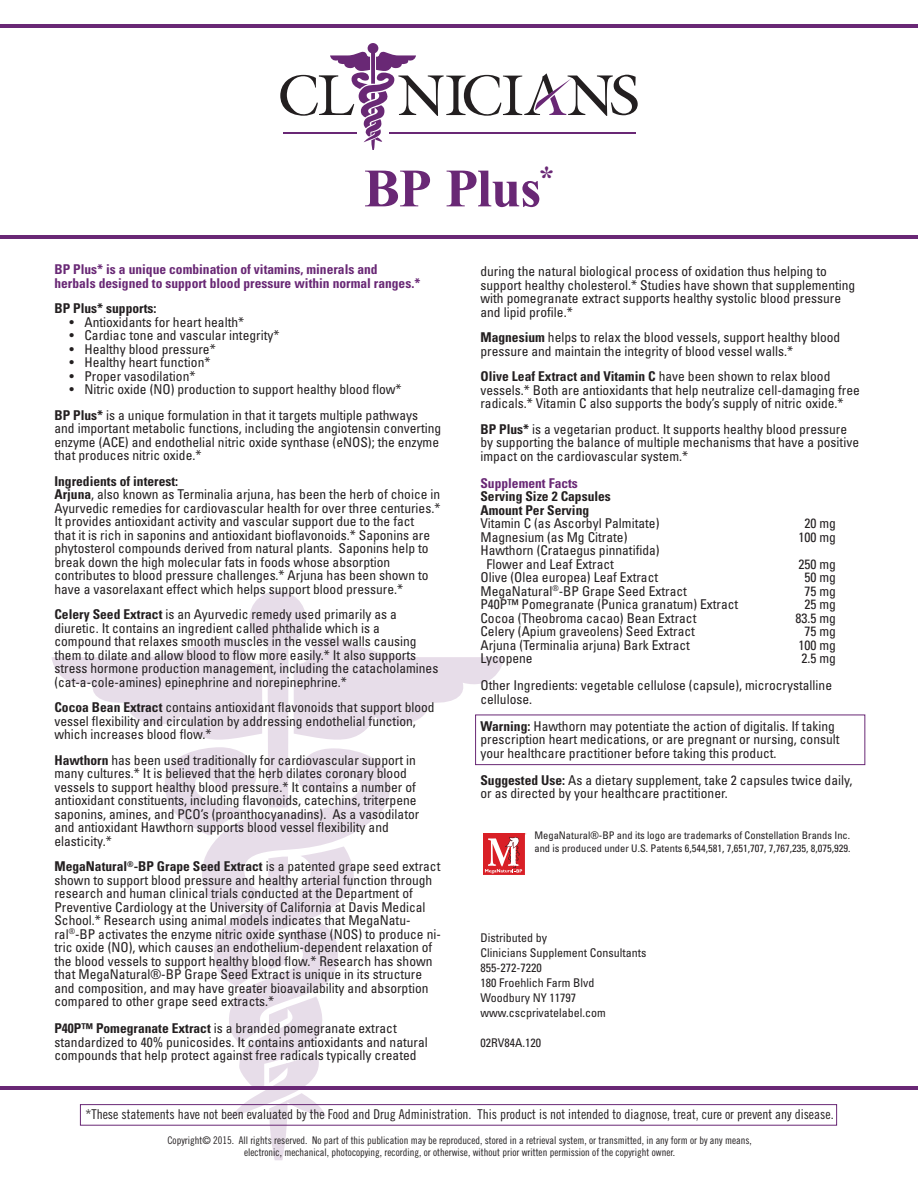
<style>
.page{position:relative;width:918px;height:1188px;background:#fff}
.page>*{position:absolute;margin:0;border:0;box-sizing:border-box;transform-origin:0 0}
.t1{font:700 54px "Times New Roman";letter-spacing:-.02em;color:#692875}
.t2{font:condensed 13.5px/13.5px "Univers";color:#231f20}
.t3{font:13.5px "Trade Gothic Cond Eighteen";color:#231f20}
.t4{font:700 condensed 13.5px/13.5px "Univers";color:#692875}
.t5{font:700 condensed 13.5px "Univers";color:#231f20}
.t6{font:condensed 12px "Univers";color:#231f20}
.t7{font:10.5px/12.6px "Trade Gothic Cond Eighteen";color:#231f20;text-align:center}
.t8{font:condensed 10.5px/13.5px "Univers";color:#231f20}
.t9{font:2.25px "Gill Sans";color:#d2362b}
.s1{font-weight:700}
</style>
<div class="page">
<div style="left:249px;top:591px;width:57px;height:56px;background:#e7dde9;border-radius:50%"></div>
<div style="left:475px;top:715px;width:390px;height:50px;border:1px solid #692875"></div>
<div style="left:80px;top:1104px;width:757px;height:22px;border:1px solid #692875"></div>
<div style="left:368px;top:43px;width:10px;height:11px;background:#692875;border-radius:50%"></div>
<svg style="left:280px;top:51px;width:358px;height:99px"></svg>
<hr style="left:0;top:24px;width:918px;height:4px;background:#692875">
<hr style="left:0;top:236px;width:918px;height:3px;background:#692875">
<hr style="left:0;top:1086px;width:918px;height:4px;background:#692875">
<svg style="left:51px;top:633px;width:473px;height:527px"></svg>
<p class="t1" style="left:364px;top:151px;width:192px">BP Plus<sup>*</sup></p>
<p class="t4" style="left:54px;top:262px;width:367px">BP Plus* is a unique combination of vitamins, minerals and herbals designed to support blood pressure within normal ranges.*</p>
<p class="t5" style="left:54px;top:300px;width:103px">BP Plus* supports:</p>
<p class="t2" style="left:69px;top:315px;width:176px">• Antioxidants for heart health*</p>
<p class="t2" style="left:69px;top:328px;width:211px">• Cardiac tone and vascular integrity*</p>
<p class="t2" style="left:69px;top:342px;width:148px">• Healthy blood pressure*</p>
<p class="t2" style="left:69px;top:355px;width:142px">• Healthy heart function*</p>
<p class="t2" style="left:69px;top:369px;width:127px">• Proper vasodilation*</p>
<p class="t2" style="left:69px;top:382px;width:334px">• Nitric oxide (NO) production to support healthy blood flow*</p>
<p class="t2" style="left:54px;top:408px;width:388px"><span class="s1">BP Plus*</span> is a unique formulation in that it targets multiple pathways and important metabolic functions, including the angiotensin converting enzyme (ACE) and endothelial nitric oxide synthase (eNOS); the enzyme that produces nitric oxide.*</p>
<p class="t5" style="left:54px;top:473px;width:125px">Ingredients of interest:</p>
<p class="t2" style="left:54px;top:487px;width:387px"><span class="s1">Arjuna</span>, also known as Terminalia arjuna, has been the herb of choice in Ayurvedic remedies for cardiovascular health for over three centuries.* It provides antioxidant activity and vascular support due to the fact<br>that it is rich in saponins and antioxidant bioflavonoids.* Saponins are phytosterol compounds derived from natural plants. Saponins help to break down the high molecular fats in foods whose absorption contributes to blood pressure challenges.* Arjuna has been shown to have a vasorelaxant effect which helps support blood pressure.*</p>
<p class="t2" style="left:54px;top:607px;width:385px"><span class="s1">Celery Seed Extract</span> is an Ayurvedic remedy used primarily as a diuretic. It contains an ingredient called phthalide which is a compound that relaxes smooth muscles in the vessel walls causing them to dilate and allow blood to flow more easily.* It also supports stress hormone production management, including the catacholamines (cat-a-cole-amines) epinephrine and norepinephrine.*</p>
<p class="t2" style="left:54px;top:700px;width:382px"><span class="s1">Cocoa Bean Extract</span> contains antioxidant flavonoids that support blood vessel flexibility and circulation by addressing endothelial function, which increases blood flow.*</p>
<p class="t2" style="left:54px;top:753px;width:366px"><span class="s1">Hawthorn</span> has been used traditionally for cardiovascular support in many cultures.* It is believed that the herb dilates coronary blood vessels to support healthy blood pressure.* It contains a number of antioxidant constituents, including flavonoids, catechins, triterpene saponins, amines, and PCO’s (proanthocyanadins). As a vasodilator and antioxidant Hawthorn supports blood vessel flexibility and elasticity.*</p>
<p class="t2" style="left:54px;top:859px;width:388px"><span class="s1">MegaNatural</span><sup>®</sup><span class="s1">-BP Grape Seed Extract</span> is a patented grape seed extract shown to support blood pressure and healthy arterial function through research and human clinical trials conducted at the Department of Preventive Cardiology at the University of California at Davis Medical School.* Research using animal models indicates that MegaNatu&shy;ral<sup>®</sup>-BP activates the enzyme nitric oxide synthase (NOS) to produce ni&shy;tric oxide (NO), which causes an endothelium-dependent relaxation of the blood vessels to support healthy blood flow.* Research has shown that MegaNatural®-BP Grape Seed Extract is unique in its structure and composition, and may have greater bioavailability and absorption compared to other grape seed extracts.*</p>
<p class="t2" style="left:54px;top:1021px;width:375px"><span class="s1">P40P™ Pomegranate Extract</span> is a branded pomegranate extract standardized to 40% punicosides. It contains antioxidants and natural compounds that help protect against free radicals typically created</p>
<p class="t2" style="left:480px;top:264px;width:376px">during the natural biological process of oxidation thus helping to support healthy cholesterol.* Studies have shown that supplementing with pomegranate extract supports healthy systolic blood pressure and lipid profile.*</p>
<p class="t2" style="left:480px;top:330px;width:361px"><span class="s1">Magnesium</span> helps to relax the blood vessels, support healthy blood pressure and maintain the integrity of blood vessel walls.*</p>
<p class="t2" style="left:480px;top:369px;width:381px"><span class="s1">Olive Leaf Extract and Vitamin C</span> have been shown to relax blood vessels.* Both are antioxidants that help neutralize cell-damaging free radicals.* Vitamin C also supports the body’s supply of nitric oxide.*</p>
<p class="t2" style="left:480px;top:422px;width:380px"><span class="s1">BP Plus*</span> is a vegetarian product. It supports healthy blood pressure by supporting the balance of multiple mechanisms that have a positive impact on the cardiovascular system.*</p>
<p class="t4" style="left:480px;top:476px;width:99px">Supplement Facts</p>
<p class="t5" style="left:480px;top:488px;width:132px">Serving Size 2 Capsules</p>
<p class="t5" style="left:480px;top:501px;width:110px">Amount Per Serving</p>
<p class="t2" style="left:480px;top:516px;width:180px">Vitamin C (as Ascorbyl Palmitate)</p>
<p class="t2" style="left:804px;top:516px;width:33px">20 mg</p>
<p class="t2" style="left:480px;top:530px;width:148px">Magnesium (as Mg Citrate)</p>
<p class="t2" style="left:798px;top:530px;width:39px">100 mg</p>
<p class="t2" style="left:486px;top:543px;width:175px;text-indent:-6px">Hawthorn (Crataegus pinnatifida)<br>Flower and Leaf Extract</p>
<p class="t2" style="left:798px;top:557px;width:39px">250 mg</p>
<p class="t2" style="left:480px;top:570px;width:179px">Olive (Olea europea) Leaf Extract</p>
<p class="t2" style="left:804px;top:570px;width:33px">50 mg</p>
<p class="t2" style="left:480px;top:584px;width:208px">MegaNatural<sup>®</sup>-BP Grape Seed Extract</p>
<p class="t2" style="left:804px;top:584px;width:33px">75 mg</p>
<p class="t2" style="left:480px;top:597px;width:259px">P40P™ Pomegranate (Punica granatum) Extract</p>
<p class="t2" style="left:804px;top:597px;width:33px">25 mg</p>
<p class="t2" style="left:480px;top:611px;width:217px">Cocoa (Theobroma cacao) Bean Extract</p>
<p class="t2" style="left:795px;top:611px;width:42px">83.5 mg</p>
<p class="t2" style="left:480px;top:624px;width:216px">Celery (Apium graveolens) Seed Extract</p>
<p class="t2" style="left:804px;top:624px;width:33px">75 mg</p>
<p class="t2" style="left:480px;top:638px;width:211px">Arjuna (Terminalia arjuna) Bark Extract</p>
<p class="t2" style="left:798px;top:638px;width:39px">100 mg</p>
<p class="t2" style="left:480px;top:651px;width:54px">Lycopene</p>
<p class="t2" style="left:801px;top:651px;width:36px">2.5 mg</p>
<p class="t2" style="left:480px;top:678px;width:353px">Other Ingredients: vegetable cellulose (capsule), microcrystalline cellulose.</p>
<p class="t2" style="left:480px;top:719px;width:361px"><span class="s1">Warning:</span> Hawthorn may potentiate the action of digitalis. If taking prescription heart medications, or are pregnant or nursing, consult your healthcare practitioner before taking this product.</p>
<p class="t2" style="left:480px;top:773px;width:374px"><span class="s1">Suggested Use:</span> As a dietary supplement, take 2 capsules twice daily, or as directed by your healthcare practitioner.</p>
<p class="t8" style="left:534px;top:828px;width:317px">MegaNatural®-BP and its logo are trademarks of Constellation Brands Inc. and is produced under U.S. Patents 6,544,581, 7,651,707, 7,767,235, 8,075,929.</p>
<p class="t9" style="left:524px;top:833px;width:4px">™</p>
<p class="t6" style="left:480px;top:930px;width:68px">Distributed by</p>
<p class="t6" style="left:480px;top:945px;width:167px">Clinicians Supplement Consultants</p>
<p class="t6" style="left:480px;top:960px;width:63px">855-272-7220</p>
<p class="t6" style="left:480px;top:975px;width:115px">180 Froehlich Farm Blvd</p>
<p class="t6" style="left:480px;top:990px;width:97px">Woodbury NY 11797</p>
<p class="t6" style="left:480px;top:1005px;width:127px">www.cscprivatelabel.com</p>
<p class="t6" style="left:480px;top:1035px;width:62px">02RV84A.120</p>
<p class="t3" style="left:86px;top:1107px;width:750px">*These statements have not been evaluated by the Food and Drug Administration. This product is not intended to diagnose, treat, cure or prevent any disease.</p>
<p class="t7" style="left:167px;top:1134px;width:586px">Copyright© 2015. All rights reserved. No part of this publication may be reproduced, stored in a retrieval system, or transmitted, in any form or by any means, electronic, mechanical, photocopying, recording, or otherwise, without prior written permission of the copyright owner.</p>
</div>
